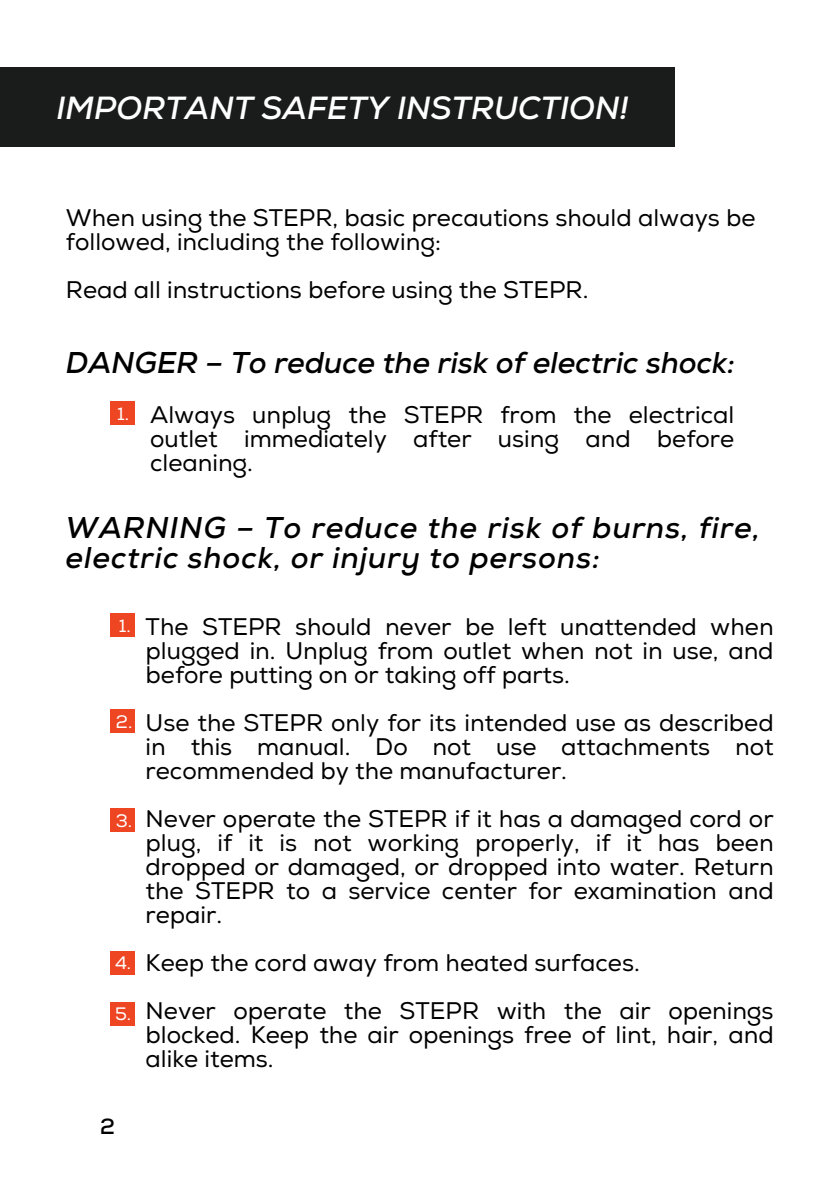
<style>
.page{position:relative;width:839px;height:1191px;background:#fff}
.page>*{position:absolute;margin:0;border:0;box-sizing:border-box;transform-origin:0 0}
.t1{font:italic 700 32px "Nexa";color:#fff}
.t2{font:italic 700 30px/30px "Nexa";letter-spacing:.035em;color:#000}
.t3{font:italic 700 30px "Nexa";color:#000}
.t4{font:24px/24px "Nexa";color:#000;text-align:justify}
.t5{font:700 22px "Nexa";color:#000}
.t6{font:18px "Nexa";color:#fff}
</style>
<div class="page">
<div style="left:0;top:67px;width:674px;height:80px;background:#1a1b1b"></div>
<div style="left:111px;top:401px;width:24px;height:24px;background:#ee4523"></div>
<div style="left:111px;top:613px;width:24px;height:24px;background:#ee4523"></div>
<div style="left:111px;top:709px;width:24px;height:24px;background:#ee4523"></div>
<div style="left:111px;top:808px;width:24px;height:24px;background:#ee4523"></div>
<div style="left:111px;top:951px;width:24px;height:24px;background:#ee4523"></div>
<div style="left:111px;top:1002px;width:24px;height:24px;background:#ee4523"></div>
<h1 class="t1" style="left:56px;top:89px;width:573px">IMPORTANT SAFETY INSTRUCTION!</h1>
<p class="t4" style="left:66px;top:207px;width:691px">When using the STEPR, basic precautions should always be followed, including the following:</p>
<h3 class="t4" style="left:66px;top:279px;width:524px">Read all instructions before using the STEPR.</h3>
<h3 class="t3" style="left:66px;top:345px;width:670px">DANGER – To reduce the risk of electric shock:</h3>
<p class="t6" style="left:117px;top:403px;width:13px">1.</p>
<h2 class="t4" style="left:150px;top:404px;width:585px">Always unplug the STEPR from the electrical outlet immediately after using and before cleaning.</h2>
<h3 class="t2" style="left:66px;top:514px;width:695px">WARNING – To reduce the risk of burns, fire, electric shock, or injury to persons:</h3>
<p class="t6" style="left:119px;top:615px;width:13px">1.</p>
<h3 class="t6" style="left:116px;top:711px;width:18px">2.</h3>
<h3 class="t6" style="left:116px;top:810px;width:18px">3.</h3>
<h3 class="t6" style="left:115px;top:952px;width:18px">4.</h3>
<h3 class="t6" style="left:115px;top:1003px;width:18px">5.</h3>
<h2 class="t4" style="left:146px;top:616px;width:629px">The STEPR should never be left unattended when plugged in. Unplug from outlet when not in use, and before putting on or taking off parts.</h2>
<p class="t4" style="left:146px;top:712px;width:629px">Use the STEPR only for its intended use as described in this manual. Do not use attachments not recommended by the manufacturer.</p>
<p class="t4" style="left:146px;top:808px;width:629px">Never operate the STEPR if it has a damaged cord or plug, if it is not working properly, if it has been dropped or damaged, or dropped into water. Return the STEPR to a service center for examination and repair.</p>
<p class="t4" style="left:146px;top:952px;width:495px">Keep the cord away from heated surfaces.</p>
<p class="t4" style="left:146px;top:1000px;width:629px">Never operate the STEPR with the air openings blocked. Keep the air openings free of lint, hair, and alike items.</p>
<h3 class="t5" style="left:100px;top:1113px;width:16px">2</h3>
</div>
